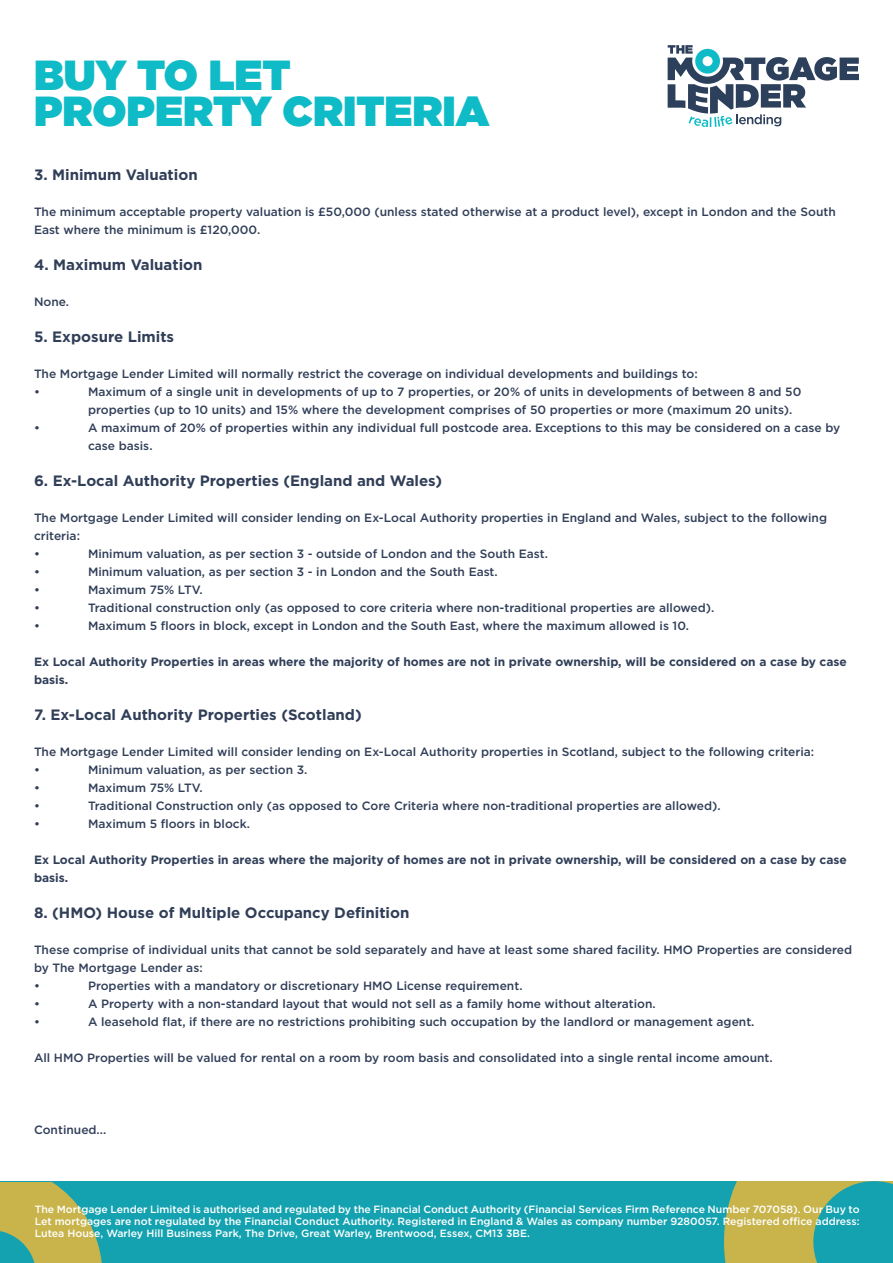
<style>
.page{position:relative;width:893px;height:1263px;background:#fff}
.page>*{position:absolute;margin:0;border:0;box-sizing:border-box;transform-origin:0 0}
.t1{font:900 42px "Gotham";color:#0fbbc6}
.t2{font:700 15px "Gotham";color:#303e58}
.t3{font:500 12px/18px "Gotham";color:#303e58}
.t4{font:700 12px/18px "Gotham";color:#303e58}
.t5{font:500 10.5px/12px "Gotham";color:#fff;text-align:justify}
</style>
<div class="page">
<svg style="left:668px;top:45px;width:191px;height:82px"></svg>
<svg style="left:0;top:1182px;width:893px;height:81px;background:#36a59c"></svg>
<p class="t1" style="left:34px;top:45px;width:258px">BUY TO LET</p>
<p class="t1" style="left:34px;top:81px;width:457px">PROPERTY CRITERIA</p>
<p class="t2" style="left:34px;top:165px;width:165px">3. Minimum Valuation</p>
<p class="t3" style="left:34px;top:203px;width:803px">The minimum acceptable property valuation is £50,000 (unless stated otherwise at a product level), except in London and the South<br>East where the minimum is £120,000.</p>
<p class="t2" style="left:34px;top:255px;width:170px">4. Maximum Valuation</p>
<p class="t3" style="left:34px;top:293px;width:37px">None.</p>
<p class="t2" style="left:34px;top:327px;width:142px">5. Exposure Limits</p>
<p class="t3" style="left:34px;top:365px;width:665px">The Mortgage Lender Limited will normally restrict the coverage on individual developments and buildings to:</p>
<p class="t3" style="left:34px;top:383px;width:7px">•</p>
<p class="t3" style="left:88px;top:383px;width:715px">Maximum of a single unit in developments of up to 7 properties, or 20% of units in developments of between 8 and 50 properties (up to 10 units) and 15% where the development comprises of 50 properties or more (maximum 20 units).</p>
<p class="t3" style="left:34px;top:419px;width:7px">•</p>
<p class="t3" style="left:88px;top:419px;width:754px">A maximum of 20% of properties within any individual full postcode area. Exceptions to this may be considered on a case by case basis.</p>
<p class="t2" style="left:34px;top:471px;width:410px">6. Ex-Local Authority Properties (England and Wales)</p>
<p class="t3" style="left:34px;top:509px;width:795px">The Mortgage Lender Limited will consider lending on Ex-Local Authority properties in England and Wales, subject to the following criteria:</p>
<p class="t3" style="left:34px;top:545px;width:7px">•</p>
<p class="t3" style="left:88px;top:545px;width:461px">Minimum valuation, as per section 3 - outside of London and the South East.</p>
<p class="t3" style="left:34px;top:563px;width:7px">•</p>
<p class="t3" style="left:88px;top:563px;width:411px">Minimum valuation, as per section 3 - in London and the South East.</p>
<p class="t3" style="left:34px;top:581px;width:7px">•</p>
<p class="t3" style="left:88px;top:581px;width:116px">Maximum 75% LTV.</p>
<p class="t3" style="left:34px;top:599px;width:7px">•</p>
<p class="t3" style="left:88px;top:599px;width:628px">Traditional construction only (as opposed to core criteria where non-traditional properties are allowed).</p>
<p class="t3" style="left:34px;top:617px;width:7px">•</p>
<p class="t3" style="left:88px;top:617px;width:602px">Maximum 5 floors in block, except in London and the South East, where the maximum allowed is 10.</p>
<p class="t4" style="left:34px;top:653px;width:814px">Ex Local Authority Properties in areas where the majority of homes are not in private ownership, will be considered on a case by case basis.</p>
<p class="t2" style="left:34px;top:705px;width:329px">7. Ex-Local Authority Properties (Scotland)</p>
<p class="t3" style="left:34px;top:743px;width:782px">The Mortgage Lender Limited will consider lending on Ex-Local Authority properties in Scotland, subject to the following criteria:</p>
<p class="t3" style="left:34px;top:761px;width:7px">•</p>
<p class="t3" style="left:88px;top:761px;width:221px">Minimum valuation, as per section 3.</p>
<p class="t3" style="left:34px;top:779px;width:7px">•</p>
<p class="t3" style="left:88px;top:779px;width:116px">Maximum 75% LTV.</p>
<p class="t3" style="left:34px;top:797px;width:7px">•</p>
<p class="t3" style="left:88px;top:797px;width:634px">Traditional Construction only (as opposed to Core Criteria where non-traditional properties are allowed).</p>
<p class="t3" style="left:34px;top:815px;width:7px">•</p>
<p class="t3" style="left:88px;top:815px;width:163px">Maximum 5 floors in block.</p>
<p class="t4" style="left:34px;top:851px;width:814px">Ex Local Authority Properties in areas where the majority of homes are not in private ownership, will be considered on a case by case basis.</p>
<p class="t2" style="left:34px;top:903px;width:377px">8. (HMO) House of Multiple Occupancy Definition</p>
<p class="t3" style="left:34px;top:941px;width:820px">These comprise of individual units that cannot be sold separately and have at least some shared facility. HMO Properties are considered by The Mortgage Lender as:</p>
<p class="t3" style="left:34px;top:977px;width:7px">•</p>
<p class="t3" style="left:88px;top:977px;width:436px">Properties with a mandatory or discretionary HMO License requirement.</p>
<p class="t3" style="left:34px;top:995px;width:7px">•</p>
<p class="t3" style="left:88px;top:995px;width:569px">A Property with a non-standard layout that would not sell as a family home without alteration.</p>
<p class="t3" style="left:34px;top:1013px;width:7px">•</p>
<p class="t3" style="left:88px;top:1013px;width:668px">A leasehold flat, if there are no restrictions prohibiting such occupation by the landlord or management agent.</p>
<p class="t3" style="left:34px;top:1049px;width:740px">All HMO Properties will be valued for rental on a room by room basis and consolidated into a single rental income amount.</p>
<p class="t3" style="left:34px;top:1121px;width:74px">Continued...</p>
<p class="t5" style="left:35px;top:1203px;width:826px">The Mortgage Lender Limited is authorised and regulated by the Financial Conduct Authority (Financial Services Firm Reference Number 707058). Our Buy to Let mortgages are not regulated by the Financial Conduct Authority. Registered in England &amp; Wales as company number 9280057. Registered office address:<br>Lutea House, Warley Hill Business Park, The Drive, Great Warley, Brentwood, Essex, CM13 3BE.</p>
</div>
